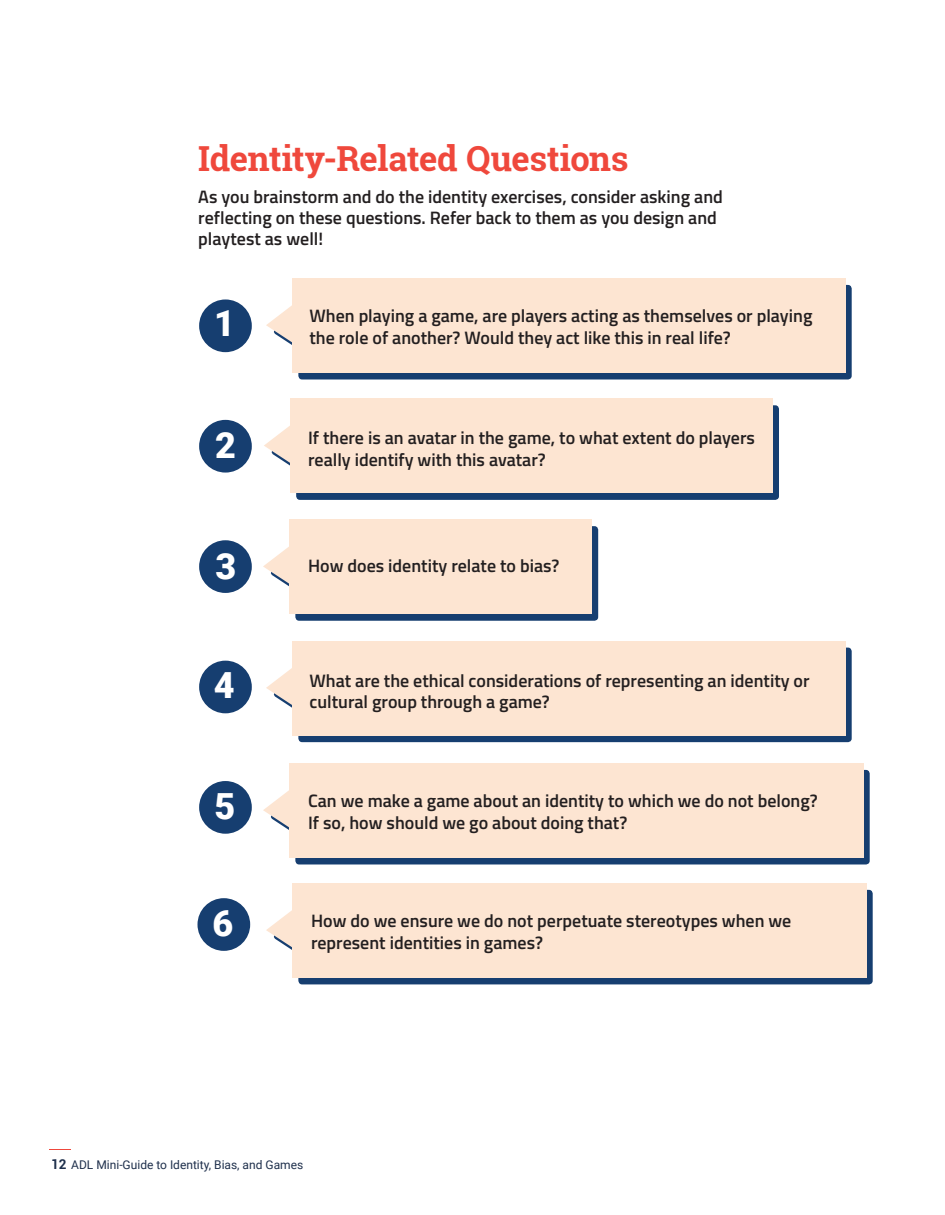
<style>
.page{position:relative;width:945px;height:1215px;background:#fff}
.page>*{position:absolute;margin:0;border:0;box-sizing:border-box;transform-origin:0 0}
.t1{font:900 36px "Roboto";color:#fff}
.Chapter_Heading{font:700 34.5px "Roboto Slab";letter-spacing:-.015em;color:#ef483c}
.t2{font:600 18px/21.6px "Titillium Web";color:#231f20}
.t3{font:12px "Roboto";color:#1f304c}
.s1{font-weight:700;font-size:13.5px}
</style>
<div class="page">
<svg style="left:49px;top:1149px;width:22px;height:1px"></svg>
<div style="left:295px;top:526px;width:303px;height:95px;background:#163e70;border-radius:4px"></div>
<svg style="left:263px;top:547px;width:26px;height:40px"></svg>
<div style="left:289px;top:519px;width:303px;height:95px;background:#fde5d2"></div>
<div style="left:295px;top:770px;width:575px;height:94px;background:#163e70;border-radius:4px"></div>
<svg style="left:263px;top:790px;width:26px;height:40px"></svg>
<div style="left:289px;top:763px;width:575px;height:95px;background:#fde5d2"></div>
<div style="left:298px;top:890px;width:575px;height:94px;background:#163e70;border-radius:4px"></div>
<svg style="left:266px;top:910px;width:26px;height:40px"></svg>
<div style="left:292px;top:883px;width:575px;height:95px;background:#fde5d2"></div>
<div style="left:199px;top:299px;width:53px;height:53px;background:#163e70;border-radius:50%"></div>
<div style="left:199px;top:420px;width:53px;height:53px;background:#163e70;border-radius:50%"></div>
<div style="left:199px;top:540px;width:53px;height:53px;background:#163e70;border-radius:50%"></div>
<div style="left:199px;top:661px;width:53px;height:52px;background:#163e70;border-radius:50%"></div>
<div style="left:199px;top:781px;width:53px;height:53px;background:#163e70;border-radius:50%"></div>
<div style="left:296px;top:405px;width:483px;height:95px;background:#163e70;border-radius:4px"></div>
<svg style="left:264px;top:426px;width:26px;height:40px"></svg>
<div style="left:290px;top:399px;width:483px;height:94px;background:#fde5d2"></div>
<div style="left:298px;top:285px;width:554px;height:94px;background:#163e70;border-radius:4px"></div>
<svg style="left:266px;top:305px;width:26px;height:40px"></svg>
<div style="left:292px;top:278px;width:554px;height:95px;background:#fde5d2"></div>
<div style="left:298px;top:648px;width:554px;height:94px;background:#163e70;border-radius:4px"></div>
<svg style="left:266px;top:668px;width:26px;height:40px"></svg>
<div style="left:292px;top:641px;width:554px;height:94px;background:#fde5d2"></div>
<div style="left:198px;top:898px;width:52px;height:53px;background:#163e70;border-radius:50%"></div>
<p class="Chapter_Heading" style="left:198px;top:135px;width:432px">Identity-Related Questions</p>
<p class="t2" style="left:198px;top:185px;width:526px;line-height:21px">As you brainstorm and do the identity exercises, consider asking and reflecting on these questions. Refer back to them as you design and playtest as well!</p>
<p class="t1" style="left:214px;top:298px;width:22px">1</p>
<p class="t2" style="left:310px;top:304px;width:504px">When playing a game, are players acting as themselves or playing the role of another? Would they act like this in real life?</p>
<p class="t1" style="left:215px;top:420px;width:22px">2</p>
<p class="t2" style="left:308px;top:426px;width:448px">If there is an avatar in the game, to what extent do players really identify with this avatar?</p>
<p class="t1" style="left:216px;top:541px;width:22px">3</p>
<p class="t2" style="left:308px;top:554px;width:253px">How does identity relate to bias?</p>
<p class="t1" style="left:214px;top:660px;width:22px">4</p>
<p class="t2" style="left:310px;top:669px;width:502px">What are the ethical considerations of representing an identity or cultural group through a game?</p>
<p class="t1" style="left:214px;top:781px;width:22px">5</p>
<p class="t2" style="left:308px;top:789px;width:511px">Can we make a game about an identity to which we do not belong?<br>If so, how should we go about doing that?</p>
<p class="t1" style="left:212px;top:898px;width:22px">6</p>
<p class="t2" style="left:311px;top:909px;width:482px">How do we ensure we do not perpetuate stereotypes when we represent identities in games?</p>
<p class="t3" style="left:51px;top:1156px;width:254px"><span class="s1">12</span> ADL Mini-Guide to Identity, Bias, and Games</p>
</div>
